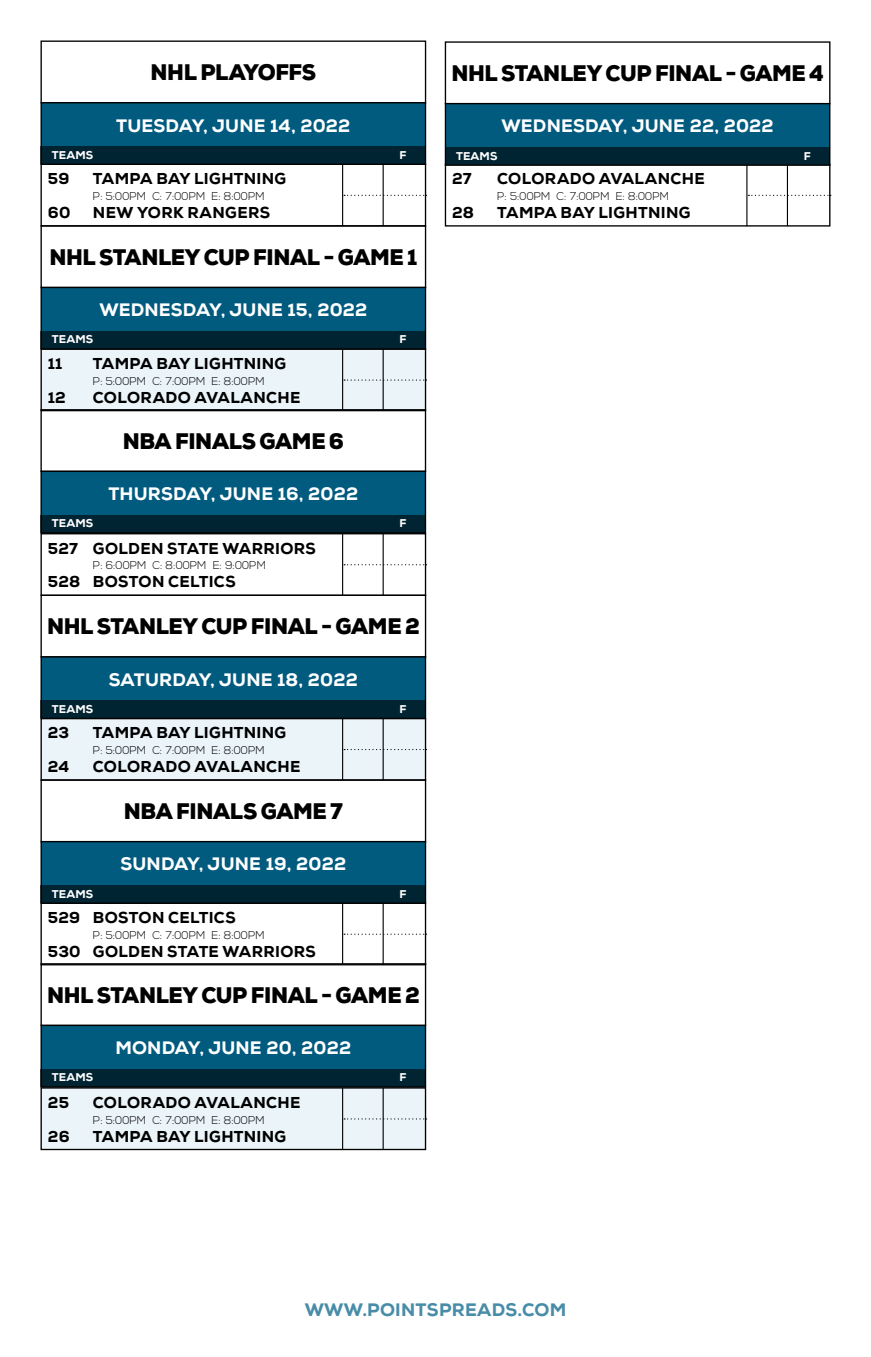
<style>
.page{position:relative;width:871px;height:1357px;background:#fff}
.page>*{position:absolute;margin:0;border:0;box-sizing:border-box;transform-origin:0 0}
.t1{font:900 22.5px "Nexa";letter-spacing:-.02em;color:#000;scale:.95 1}
.t2{font:800 18px "Nexa";letter-spacing:.01em;color:#fff}
.t3{font:800 18px "Nexa";letter-spacing:.015em;color:#488ca7}
.t4{font:800 15.75px "Nexa";letter-spacing:.02em;color:#000}
.t5{font:300 11.25px "Nexa";color:#000}
.t6{font:800 11.25px "Nexa";letter-spacing:.01em;color:#fff}
</style>
<div class="page">
<div style="left:40px;top:40px;width:386px;height:63px;border:1px solid #000"></div>
<div style="left:40px;top:164px;width:386px;height:63px;border:1px solid #000"></div>
<hr style="left:342px;top:164px;width:1px;height:62px;background:#000">
<hr style="left:382px;top:164px;width:2px;height:62px;background:#000">
<svg style="left:344px;top:195px;width:83px;height:1px"></svg>
<hr style="left:342px;top:903px;width:1px;height:62px;background:#000">
<hr style="left:382px;top:903px;width:2px;height:62px;background:#000">
<svg style="left:344px;top:933px;width:83px;height:2px"></svg>
<div style="left:445px;top:164px;width:385px;height:63px;border:1px solid #000"></div>
<hr style="left:746px;top:164px;width:1px;height:62px;background:#000">
<hr style="left:787px;top:164px;width:1px;height:62px;background:#000">
<svg style="left:748px;top:195px;width:83px;height:1px"></svg>
<hr style="left:342px;top:534px;width:1px;height:61px;background:#000">
<hr style="left:382px;top:534px;width:2px;height:61px;background:#000">
<svg style="left:344px;top:564px;width:83px;height:1px"></svg>
<div style="left:41px;top:718px;width:384px;height:62px;background:#eaf4f9"></div>
<div style="left:40px;top:718px;width:386px;height:63px;border:1px solid #000"></div>
<hr style="left:342px;top:718px;width:1px;height:62px;background:#000">
<hr style="left:382px;top:718px;width:2px;height:62px;background:#000">
<svg style="left:344px;top:749px;width:83px;height:1px"></svg>
<div style="left:41px;top:349px;width:384px;height:62px;background:#eaf4f9"></div>
<hr style="left:342px;top:349px;width:1px;height:62px;background:#000">
<hr style="left:382px;top:349px;width:2px;height:62px;background:#000">
<svg style="left:344px;top:379px;width:83px;height:2px"></svg>
<div style="left:41px;top:1088px;width:384px;height:61px;background:#eaf4f9"></div>
<div style="left:40px;top:1087px;width:386px;height:63px;border:1px solid #000"></div>
<hr style="left:342px;top:1088px;width:1px;height:62px;background:#000">
<hr style="left:382px;top:1088px;width:2px;height:62px;background:#000">
<svg style="left:344px;top:1118px;width:83px;height:1px"></svg>
<div style="left:41px;top:103px;width:384px;height:61px;background:#005b7f"></div>
<div style="left:40px;top:102px;width:386px;height:63px;border:1px solid #000"></div>
<div style="left:40px;top:146px;width:385px;height:18px;background:#002432"></div>
<div style="left:445px;top:104px;width:385px;height:61px;background:#005b7f"></div>
<div style="left:445px;top:103px;width:385px;height:63px;border:1px solid #000"></div>
<div style="left:445px;top:147px;width:384px;height:18px;background:#002432"></div>
<div style="left:40px;top:225px;width:386px;height:63px;border:1px solid #000"></div>
<div style="left:41px;top:287px;width:384px;height:62px;background:#005b7f"></div>
<div style="left:40px;top:287px;width:386px;height:63px;border:1px solid #000"></div>
<div style="left:40px;top:331px;width:385px;height:18px;background:#002432"></div>
<div style="left:40px;top:409px;width:386px;height:63px;border:1px solid #000"></div>
<div style="left:41px;top:471px;width:384px;height:62px;background:#005b7f"></div>
<div style="left:40px;top:471px;width:386px;height:63px;border:1px solid #000"></div>
<div style="left:40px;top:514px;width:385px;height:18px;background:#002432"></div>
<div style="left:40px;top:595px;width:386px;height:62px;border:1px solid #000"></div>
<div style="left:41px;top:657px;width:384px;height:61px;background:#005b7f"></div>
<div style="left:40px;top:656px;width:386px;height:63px;border:1px solid #000"></div>
<div style="left:40px;top:700px;width:385px;height:18px;background:#002432"></div>
<div style="left:40px;top:779px;width:386px;height:63px;border:1px solid #000"></div>
<div style="left:41px;top:841px;width:384px;height:62px;background:#005b7f"></div>
<div style="left:40px;top:841px;width:386px;height:63px;border:1px solid #000"></div>
<div style="left:40px;top:885px;width:385px;height:18px;background:#002432"></div>
<div style="left:40px;top:963px;width:386px;height:63px;border:1px solid #000"></div>
<div style="left:41px;top:1025px;width:384px;height:62px;background:#005b7f"></div>
<div style="left:40px;top:1025px;width:386px;height:62px;border:1px solid #000"></div>
<div style="left:40px;top:1068px;width:385px;height:18px;background:#002432"></div>
<h1 class="t1" style="left:151px;top:58px;width:176px">NHL PLAYOFFS</h1>
<h1 class="t1" style="left:451px;top:58px;width:394px">NHL STANLEY CUP FINAL - GAME 4</h1>
<p class="t2" style="left:116px;top:114px;width:236px">TUESDAY, JUNE 14, 2022</p>
<p class="t6" style="left:52px;top:148px;width:43px">TEAMS</p>
<p class="t6" style="left:399px;top:148px;width:9px">F</p>
<p class="t4" style="left:48px;top:169px;width:23px">59</p>
<p class="t4" style="left:93px;top:169px;width:195px">TAMPA BAY LIGHTNING</p>
<p class="t5" style="left:93px;top:190px;width:173px">P: 5:00PM C: 7:00PM E: 8:00PM</p>
<p class="t4" style="left:48px;top:202px;width:24px">60</p>
<p class="t4" style="left:93px;top:202px;width:179px">NEW YORK RANGERS</p>
<h1 class="t1" style="left:49px;top:242px;width:389px">NHL STANLEY CUP FINAL - GAME 1</h1>
<p class="t2" style="left:99px;top:299px;width:269px">WEDNESDAY, JUNE 15, 2022</p>
<p class="t6" style="left:52px;top:332px;width:43px">TEAMS</p>
<p class="t6" style="left:399px;top:332px;width:9px">F</p>
<p class="t4" style="left:48px;top:353px;width:16px">11</p>
<p class="t4" style="left:93px;top:353px;width:195px">TAMPA BAY LIGHTNING</p>
<p class="t5" style="left:93px;top:374px;width:173px">P: 5:00PM C: 7:00PM E: 8:00PM</p>
<p class="t4" style="left:48px;top:387px;width:19px">12</p>
<p class="t4" style="left:93px;top:387px;width:209px">COLORADO AVALANCHE</p>
<h1 class="t1" style="left:123px;top:426px;width:235px">NBA FINALS GAME 6</h1>
<p class="t2" style="left:108px;top:482px;width:251px">THURSDAY, JUNE 16, 2022</p>
<p class="t6" style="left:52px;top:516px;width:43px">TEAMS</p>
<p class="t6" style="left:399px;top:516px;width:9px">F</p>
<p class="t4" style="left:48px;top:538px;width:269px">527 GOLDEN STATE WARRIORS</p>
<p class="t5" style="left:93px;top:559px;width:174px">P: 6:00PM C: 8:00PM E: 9:00PM</p>
<p class="t4" style="left:48px;top:572px;width:189px">528 BOSTON CELTICS</p>
<h1 class="t1" style="left:47px;top:612px;width:394px">NHL STANLEY CUP FINAL - GAME 2</h1>
<p class="t2" style="left:109px;top:668px;width:250px">SATURDAY, JUNE 18, 2022</p>
<p class="t6" style="left:52px;top:702px;width:43px">TEAMS</p>
<p class="t6" style="left:399px;top:702px;width:9px">F</p>
<p class="t4" style="left:48px;top:723px;width:23px">23</p>
<p class="t4" style="left:93px;top:723px;width:195px">TAMPA BAY LIGHTNING</p>
<p class="t5" style="left:93px;top:744px;width:173px">P: 5:00PM C: 7:00PM E: 8:00PM</p>
<p class="t4" style="left:48px;top:757px;width:23px">24</p>
<p class="t4" style="left:93px;top:757px;width:209px">COLORADO AVALANCHE</p>
<h1 class="t1" style="left:124px;top:796px;width:232px">NBA FINALS GAME 7</h1>
<p class="t2" style="left:120px;top:853px;width:227px">SUNDAY, JUNE 19, 2022</p>
<p class="t6" style="left:52px;top:886px;width:43px">TEAMS</p>
<p class="t6" style="left:399px;top:886px;width:9px">F</p>
<p class="t4" style="left:48px;top:907px;width:189px">529 BOSTON CELTICS</p>
<p class="t5" style="left:93px;top:928px;width:173px">P: 5:00PM C: 7:00PM E: 8:00PM</p>
<p class="t4" style="left:48px;top:941px;width:269px">530 GOLDEN STATE WARRIORS</p>
<h1 class="t1" style="left:47px;top:980px;width:394px">NHL STANLEY CUP FINAL - GAME 2</h1>
<p class="t2" style="left:115px;top:1036px;width:237px">MONDAY, JUNE 20, 2022</p>
<p class="t6" style="left:52px;top:1070px;width:43px">TEAMS</p>
<p class="t6" style="left:399px;top:1070px;width:9px">F</p>
<p class="t4" style="left:48px;top:1092px;width:23px">25</p>
<p class="t4" style="left:93px;top:1092px;width:209px">COLORADO AVALANCHE</p>
<p class="t5" style="left:93px;top:1113px;width:173px">P: 5:00PM C: 7:00PM E: 8:00PM</p>
<p class="t4" style="left:48px;top:1126px;width:23px">26</p>
<p class="t4" style="left:93px;top:1126px;width:195px">TAMPA BAY LIGHTNING</p>
<p class="t2" style="left:501px;top:115px;width:274px">WEDNESDAY, JUNE 22, 2022</p>
<p class="t6" style="left:456px;top:148px;width:43px">TEAMS</p>
<p class="t6" style="left:804px;top:148px;width:9px">F</p>
<p class="t4" style="left:452px;top:169px;width:21px">27</p>
<p class="t4" style="left:497px;top:169px;width:209px">COLORADO AVALANCHE</p>
<p class="t5" style="left:497px;top:190px;width:173px">P: 5:00PM C: 7:00PM E: 8:00PM</p>
<p class="t4" style="left:452px;top:202px;width:23px">28</p>
<p class="t4" style="left:497px;top:202px;width:195px">TAMPA BAY LIGHTNING</p>
<p class="t3" style="left:305px;top:1298px;width:263px">WWW.POINTSPREADS.COM</p>
</div>
